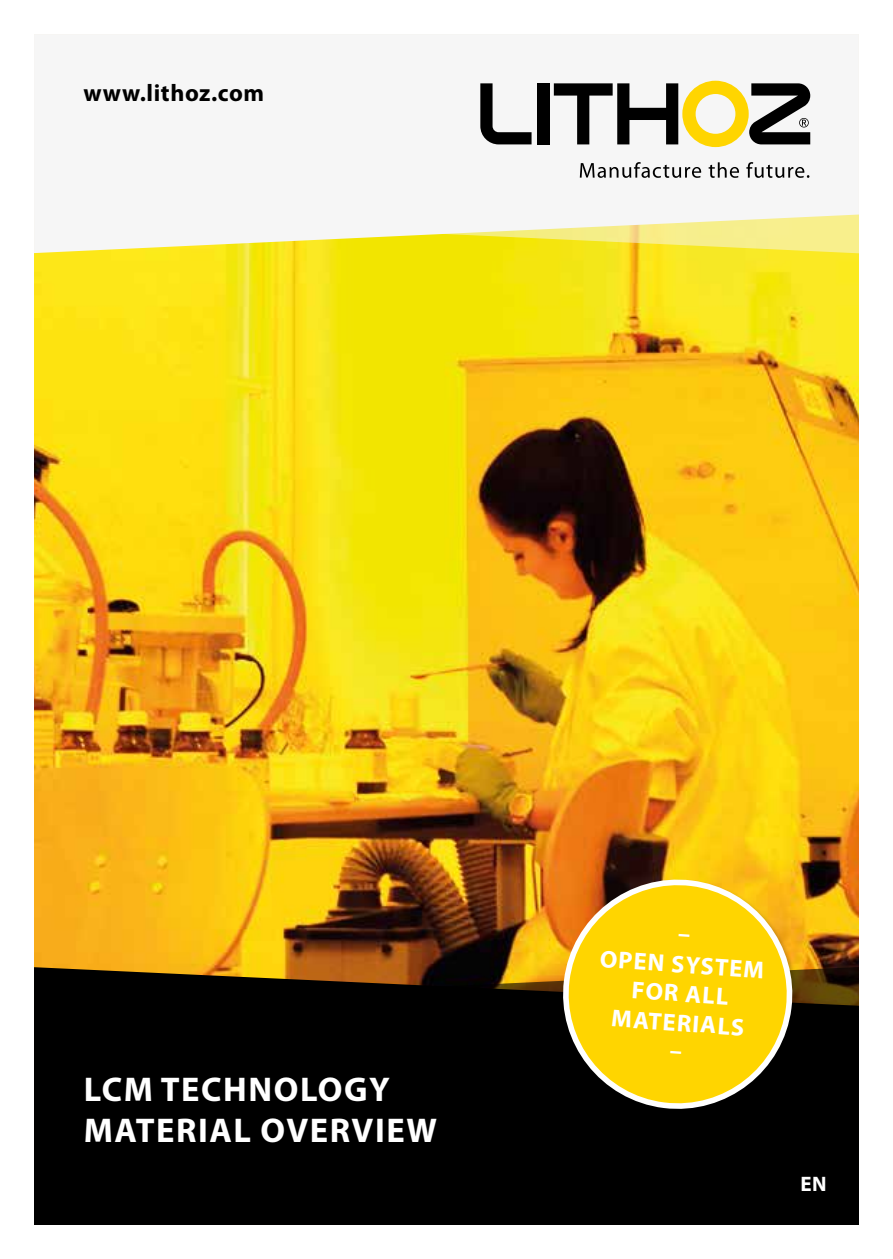
<style>
.page{position:relative;width:893px;height:1259px;background:#fff}
.page>*{position:absolute;margin:0;border:0;box-sizing:border-box;transform-origin:0 0}
.t1{font:700 34.5px/41.4px "Myriad Pro";letter-spacing:.045em;color:#fff}
.t2{font:700 24.3px/29.4px "Myriad Pro";color:#fff;text-align:center}
.t3{font:700 24px "Myriad Pro";letter-spacing:.025em;color:#000}
.t4{font:700 21px "Myriad Pro";color:#fff}
</style>
<div class="page">
<img style="left:34px;top:255px;width:825px;height:710px">
<svg style="left:34px;top:34px;width:825px;height:219px;fill:#f6f6f6"></svg>
<div style="left:34px;top:967px;width:825px;height:258px;background:#000"></div>
<svg style="left:480px;top:83px;width:52px;height:61px"></svg>
<div style="left:537px;top:83px;width:12px;height:61px;background:#000"></div>
<svg style="left:554px;top:81px;width:256px;height:66px"></svg>
<svg style="left:580px;top:162px;width:121px;height:16px"></svg>
<svg style="left:709px;top:162px;width:30px;height:16px"></svg>
<svg style="left:746px;top:162px;width:63px;height:16px"></svg>
<svg style="left:553px;top:869px;width:249px;height:243px;background:#d2ac13"></svg>
<p class="t3" style="left:83px;top:79px;width:182px">www.lithoz.com</p>
<p class="t1" style="left:84px;top:1069px;width:355px">LCM TECHNOLOGY<br>MATERIAL OVERVIEW</p>
<p class="t2" style="left:603px;top:914px;width:166px;rotate:4deg">–<br>OPEN SYSTEM<br>FOR ALL<br>MATERIALS<br>–</p>
<p class="t4" style="left:800px;top:1172px;width:28px">EN</p>
</div>
